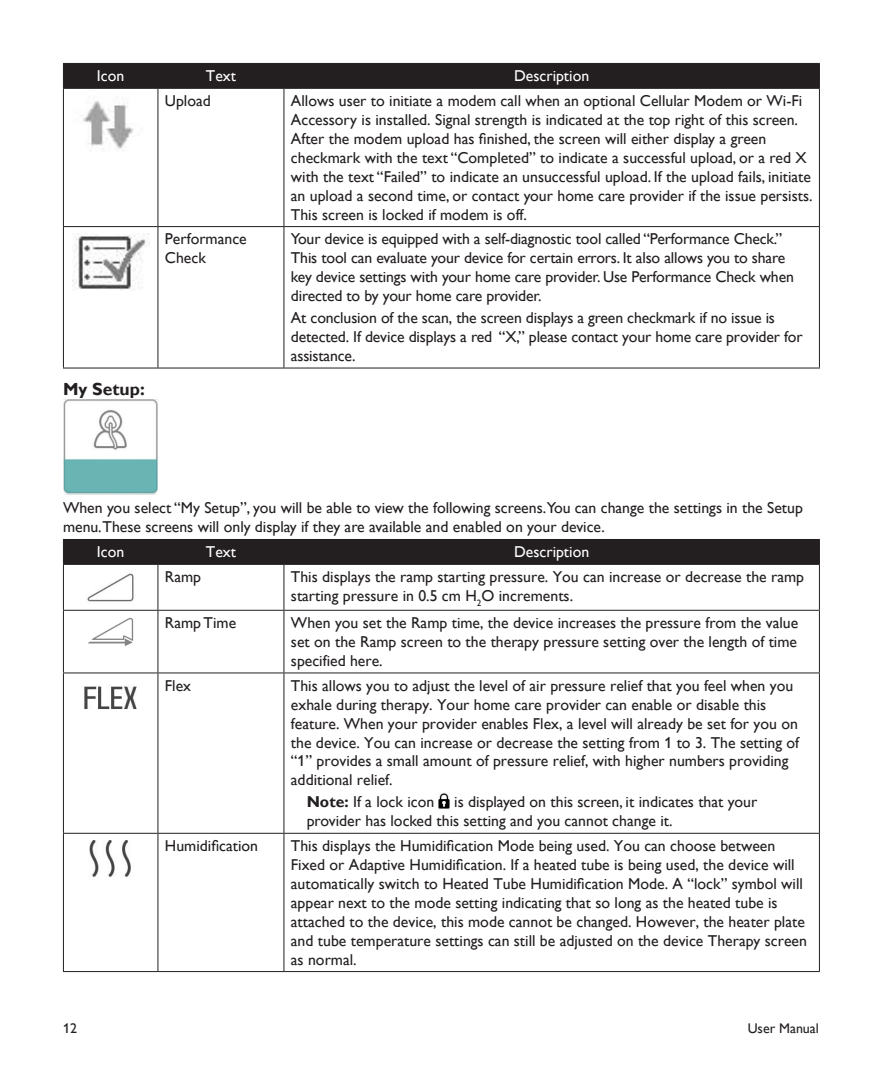
<style>
.page{position:relative;width:882px;height:1071px;background:#fff}
.page>*{position:absolute;margin:0;border:0;box-sizing:border-box;transform-origin:0 0}
.t1{font:700 17.5px "Gill Alt One";color:#231f20}
.Table_List{font:15.75px/18.9px "Gill Alt One";color:#231f20}
.Paragraph_Style_2{font:15.75px/18.9px "Gill Alt One";color:#231f20}
.t2{font:15.75px "Gill Alt One";color:#fff}
.t3{font:14px "Gill Alt One";color:#231f20}
.s1{font-weight:700}
</style>
<div class="page">
<div style="left:63px;top:63px;width:757px;height:25px;background:#231f20"></div>
<hr style="left:63px;top:88px;width:95px;height:1px;background:#231f20">
<hr style="left:63px;top:89px;width:1px;height:137px;background:#231f20">
<hr style="left:158px;top:88px;width:126px;height:1px;background:#231f20">
<hr style="left:158px;top:89px;width:1px;height:137px;background:#231f20">
<hr style="left:284px;top:88px;width:536px;height:1px;background:#231f20">
<hr style="left:284px;top:89px;width:1px;height:137px;background:#231f20">
<hr style="left:819px;top:89px;width:1px;height:137px;background:#231f20">
<hr style="left:63px;top:226px;width:95px;height:1px;background:#231f20">
<hr style="left:63px;top:227px;width:1px;height:141px;background:#231f20">
<hr style="left:158px;top:226px;width:126px;height:1px;background:#231f20">
<hr style="left:158px;top:227px;width:1px;height:141px;background:#231f20">
<hr style="left:284px;top:226px;width:536px;height:1px;background:#231f20">
<hr style="left:284px;top:227px;width:1px;height:141px;background:#231f20">
<hr style="left:819px;top:227px;width:1px;height:141px;background:#231f20">
<hr style="left:63px;top:368px;width:95px;height:1px;background:#231f20">
<hr style="left:158px;top:368px;width:126px;height:1px;background:#231f20">
<hr style="left:284px;top:368px;width:536px;height:1px;background:#231f20">
<img style="left:83px;top:100px;width:51px;height:51px">
<img style="left:72px;top:234px;width:74px;height:56px">
<img style="left:63px;top:399px;width:95px;height:95px">
<div style="left:63px;top:539px;width:757px;height:25px;background:#231f20"></div>
<hr style="left:63px;top:564px;width:95px;height:1px;background:#231f20">
<hr style="left:63px;top:565px;width:1px;height:45px;background:#231f20">
<hr style="left:158px;top:564px;width:126px;height:1px;background:#231f20">
<hr style="left:158px;top:565px;width:1px;height:45px;background:#231f20">
<hr style="left:284px;top:564px;width:536px;height:1px;background:#231f20">
<hr style="left:284px;top:565px;width:1px;height:45px;background:#231f20">
<hr style="left:819px;top:565px;width:1px;height:45px;background:#231f20">
<hr style="left:63px;top:610px;width:95px;height:1px;background:#231f20">
<hr style="left:63px;top:611px;width:1px;height:62px;background:#231f20">
<hr style="left:158px;top:610px;width:126px;height:1px;background:#231f20">
<hr style="left:158px;top:611px;width:1px;height:62px;background:#231f20">
<hr style="left:284px;top:610px;width:536px;height:1px;background:#231f20">
<hr style="left:284px;top:611px;width:1px;height:62px;background:#231f20">
<hr style="left:819px;top:611px;width:1px;height:62px;background:#231f20">
<hr style="left:63px;top:673px;width:95px;height:1px;background:#231f20">
<hr style="left:63px;top:673px;width:1px;height:160px;background:#231f20">
<hr style="left:158px;top:673px;width:126px;height:1px;background:#231f20">
<hr style="left:158px;top:673px;width:1px;height:160px;background:#231f20">
<hr style="left:284px;top:673px;width:536px;height:1px;background:#231f20">
<hr style="left:284px;top:673px;width:1px;height:160px;background:#231f20">
<hr style="left:819px;top:673px;width:1px;height:160px;background:#231f20">
<hr style="left:63px;top:833px;width:95px;height:1px;background:#231f20">
<hr style="left:63px;top:834px;width:1px;height:137px;background:#231f20">
<hr style="left:158px;top:833px;width:126px;height:1px;background:#231f20">
<hr style="left:158px;top:834px;width:1px;height:137px;background:#231f20">
<hr style="left:284px;top:833px;width:536px;height:1px;background:#231f20">
<hr style="left:284px;top:834px;width:1px;height:137px;background:#231f20">
<hr style="left:819px;top:834px;width:1px;height:137px;background:#231f20">
<hr style="left:63px;top:971px;width:95px;height:1px;background:#231f20">
<hr style="left:158px;top:971px;width:126px;height:1px;background:#231f20">
<hr style="left:284px;top:971px;width:536px;height:1px;background:#231f20">
<img style="left:87px;top:573px;width:47px;height:29px">
<img style="left:88px;top:617px;width:46px;height:29px">
<img style="left:84px;top:685px;width:53px;height:25px">
<img style="left:439px;top:793px;width:11px;height:16px">
<img style="left:89px;top:840px;width:42px;height:37px">
<p class="t2" style="left:97px;top:67px;width:29px">Icon</p>
<p class="t2" style="left:206px;top:67px;width:32px">Text</p>
<p class="t2" style="left:514px;top:67px;width:77px">Description</p>
<p class="Table_List" style="left:165px;top:91px;width:47px">Upload</p>
<p class="Table_List" style="left:291px;top:91px;width:523px">Allows user to initiate a modem call when an optional Cellular Modem or Wi-Fi Accessory is installed. Signal strength is indicated at the top right of this screen.<br>After the modem upload has finished, the screen will either display a green checkmark with the text “Completed” to indicate a successful upload, or a red X with the text “Failed” to indicate an unsuccessful upload. If the upload fails, initiate an upload a second time, or contact your home care provider if the issue persists.<br>This screen is locked if modem is off.</p>
<p class="Table_List" style="left:165px;top:230px;width:83px">Performance<br>Check</p>
<p class="Table_List" style="left:291px;top:230px;width:505px">Your device is equipped with a self-diagnostic tool called “Performance Check.” This tool can evaluate your device for certain errors. It also allows you to share key device settings with your home care provider. Use Performance Check when directed to by your home care provider.</p>
<p class="Table_List" style="left:291px;top:308px;width:513px">At conclusion of the scan, the screen displays a green checkmark if no issue is detected. If device displays a red “X,” please contact your home care provider for assistance.</p>
<p class="t1" style="left:63px;top:379px;width:83px">My Setup:</p>
<p class="Paragraph_Style_2" style="left:63px;top:498px;width:741px">When you select “My Setup”, you will be able to view the following screens.You can change the settings in the Setup menu.These screens will only display if they are available and enabled on your device.</p>
<p class="t2" style="left:97px;top:543px;width:29px">Icon</p>
<p class="t2" style="left:206px;top:543px;width:32px">Text</p>
<p class="t2" style="left:514px;top:543px;width:77px">Description</p>
<p class="Table_List" style="left:165px;top:567px;width:38px">Ramp</p>
<p class="Table_List" style="left:291px;top:567px;width:515px">This displays the ramp starting pressure. You can increase or decrease the ramp starting pressure in 0.5 cm H<sub>2</sub>O increments.</p>
<p class="Table_List" style="left:165px;top:613px;width:73px">Ramp Time</p>
<p class="Table_List" style="left:291px;top:613px;width:509px;text-align:justify">When you set the Ramp time, the device increases the pressure from the value set on the Ramp screen to the therapy pressure setting over the length of time specified here.</p>
<p class="Table_List" style="left:165px;top:676px;width:28px">Flex</p>
<p class="Table_List" style="left:291px;top:676px;width:510px">This allows you to adjust the level of air pressure relief that you feel when you exhale during therapy. Your home care provider can enable or disable this feature. When your provider enables Flex, a level will already be set for you on the device. You can increase or decrease the setting from 1 to 3. The setting of “1” provides a small amount of pressure relief, with higher numbers providing additional relief.</p>
<p class="Table_List" style="left:307px;top:793px;width:129px"><span class="s1">Note:</span> If a lock icon</p>
<p class="Table_List" style="left:307px;top:793px;width:452px;text-indent:148px">is displayed on this screen, it indicates that your provider has locked this setting and you cannot change it.</p>
<p class="Table_List" style="left:165px;top:836px;width:95px">Humidification</p>
<p class="Table_List" style="left:291px;top:836px;width:518px">This displays the Humidification Mode being used. You can choose between Fixed or Adaptive Humidification. If a heated tube is being used, the device will automatically switch to Heated Tube Humidification Mode. A “lock” symbol will appear next to the mode setting indicating that so long as the heated tube is attached to the device, this mode cannot be changed. However, the heater plate and tube temperature settings can still be adjusted on the device Therapy screen as normal.</p>
<p class="t3" style="left:63px;top:1020px;width:15px">12</p>
<p class="t3" style="left:748px;top:1020px;width:73px">User Manual</p>
</div>
